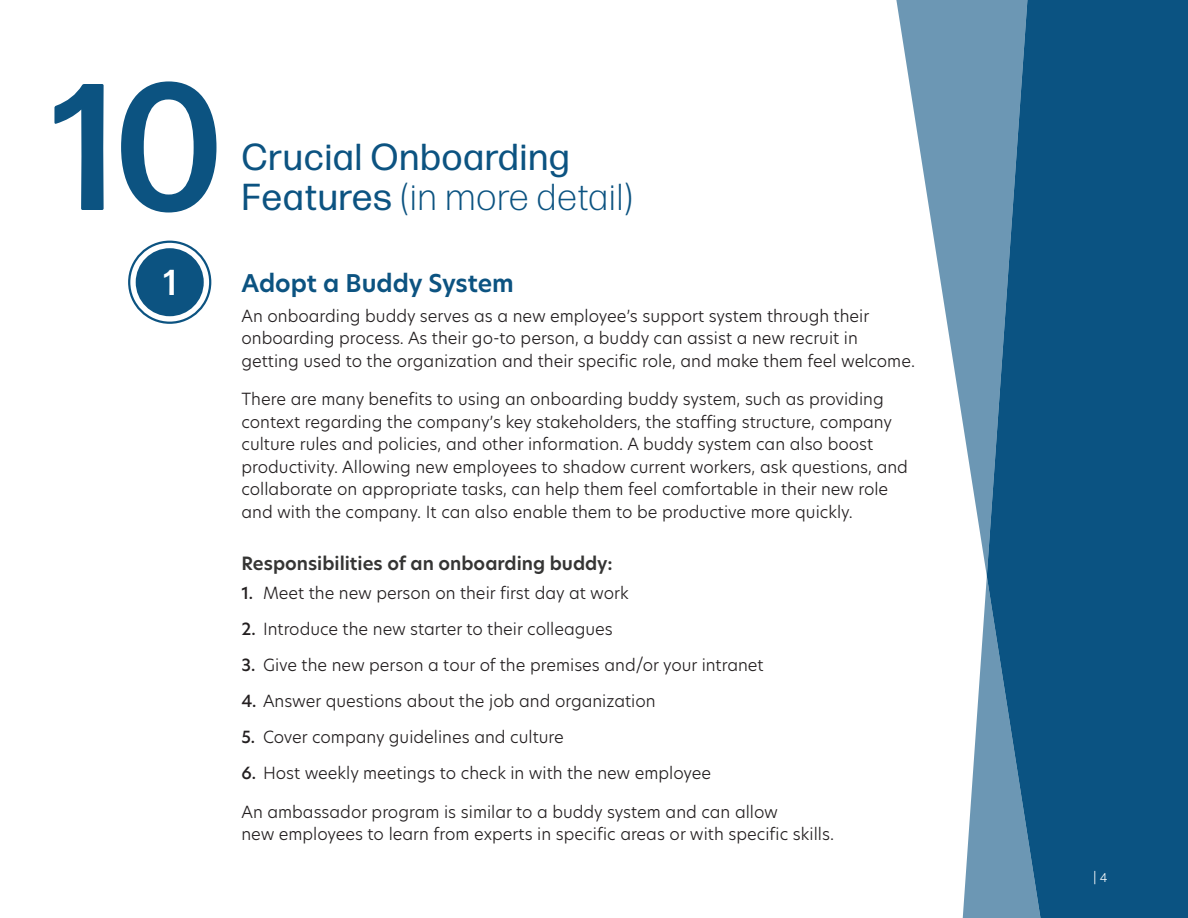
<style>
.page{position:relative;width:1188px;height:918px;background:#fff}
.page>*{position:absolute;margin:0;border:0;box-sizing:border-box;transform-origin:0 0}
.H1_Title{font:500 180px "Forma DJR Display";color:#0c5381}
.H1_Title-2{font:300 37.5px "Forma DJR Text";letter-spacing:.03em;color:#0c5381}
.H1_Title-3{font:37.5px "Forma DJR Text";letter-spacing:.03em;color:#0c5381}
.H2_Subheader{font:500 36px "Forma DJR Display";color:#fff}
.h3_Title{font:600 24px "New Hero";color:#0c5381}
.t1{font:600 18px "New Hero";color:#353534}
.paragraph{font:300 16.5px/22.5px "New Hero";color:#231f20}
.t2{font:300 12px "New Hero";color:#fff}
.s1{font-weight:400}
.s2{font-weight:500}
</style>
<div class="page">
<div style="left:136px;top:248px;width:68px;height:68px;background:#0c5381;border-radius:50%"></div>
<div style="left:128px;top:241px;width:83px;height:83px;border:2px solid #0c5381;border-radius:50%"></div>
<svg style="left:896px;top:0;width:91px;height:576px"></svg>
<svg style="left:962px;top:576px;width:25px;height:342px"></svg>
<svg style="left:987px;top:0;width:201px;height:918px;background:#155a87"></svg>
<h1 class="H1_Title" style="left:52px;top:35px;width:169px">10</h1>
<h2 class="H2_Subheader" style="left:164px;top:260px;width:13px">1</h2>
<h1 class="H1_Title-3" style="left:242px;top:133px;width:329px">Crucial Onboarding</h1>
<h1 class="H1_Title-2" style="left:242px;top:175px;width:392px"><span class="s1">Features</span> (in more detail)</h1>
<p class="h3_Title" style="left:242px;top:267px;width:274px">Adopt a Buddy System</p>
<p class="paragraph" style="left:242px;top:304px;width:675px">An onboarding buddy serves as a new employee’s support system through their onboarding process. As their go-to person, a buddy can assist a new recruit in getting used to the organization and their specific role, and make them feel welcome.</p>
<p class="paragraph" style="left:242px;top:388px;width:668px">There are many benefits to using an onboarding buddy system, such as providing context regarding the company’s key stakeholders, the staffing structure, company culture rules and policies, and other information. A buddy system can also boost productivity. Allowing new employees to shadow current workers, ask questions, and collaborate on appropriate tasks, can help them feel comfortable in their new role and with the company. It can also enable them to be productive more quickly.</p>
<h3 class="t1" style="left:242px;top:551px;width:373px">Responsibilities of an onboarding buddy:</h3>
<p class="paragraph" style="left:242px;top:582px;width:389px"><span class="s2">1.</span> Meet the new person on their first day at work</p>
<p class="paragraph" style="left:242px;top:618px;width:373px"><span class="s2">2.</span> Introduce the new starter to their colleagues</p>
<p class="paragraph" style="left:242px;top:654px;width:524px"><span class="s2">3.</span> Give the new person a tour of the premises and/or your intranet</p>
<p class="paragraph" style="left:242px;top:690px;width:416px"><span class="s2">4.</span> Answer questions about the job and organization</p>
<p class="paragraph" style="left:242px;top:726px;width:324px"><span class="s2">5.</span> Cover company guidelines and culture</p>
<p class="paragraph" style="left:242px;top:762px;width:471px"><span class="s2">6.</span> Host weekly meetings to check in with the new employee</p>
<p class="paragraph" style="left:242px;top:800px;width:594px">An ambassador program is similar to a buddy system and can allow<br>new employees to learn from experts in specific areas or with specific skills.</p>
<p class="t2" style="left:1094px;top:869px;width:15px">| 4</p>
</div>
